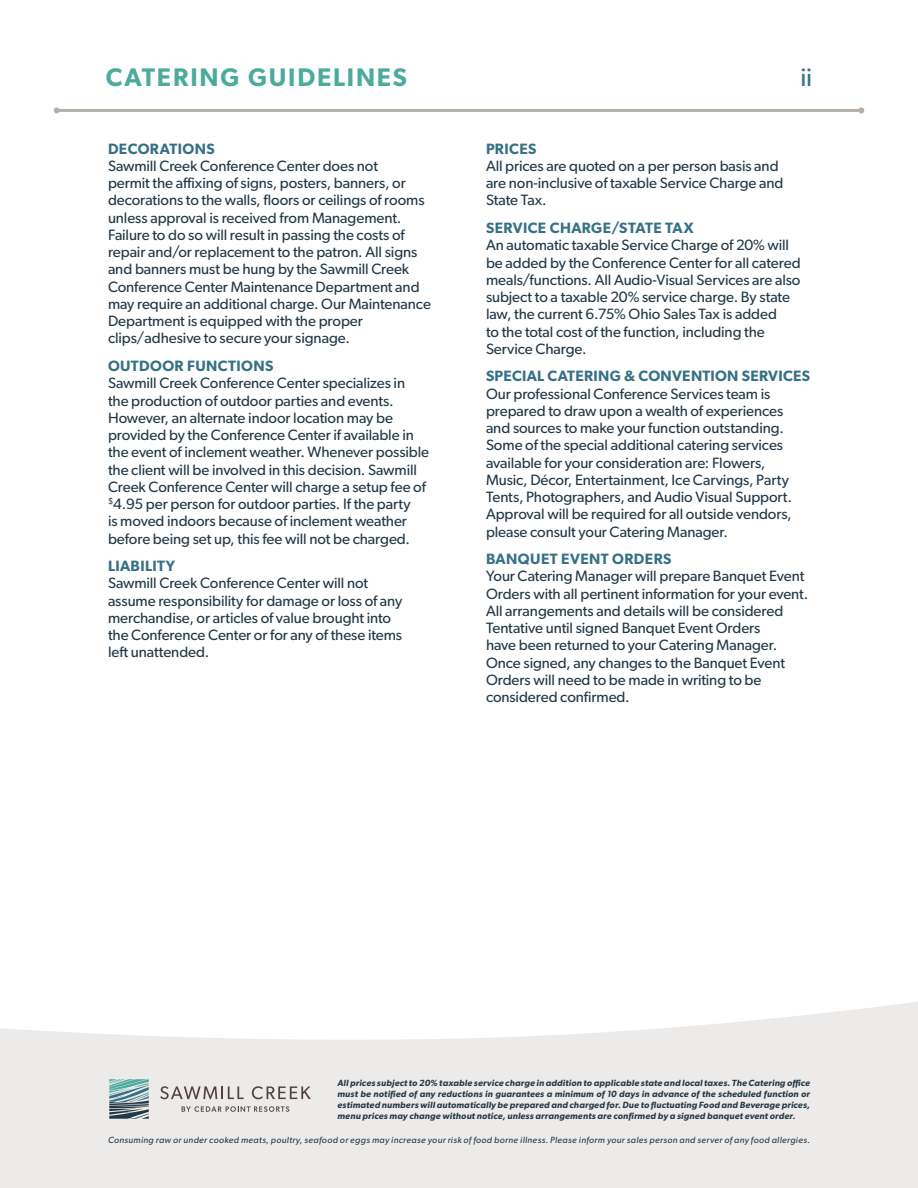
<style>
.page{position:relative;width:918px;height:1188px;background:#fff}
.page>*{position:absolute;margin:0;border:0;box-sizing:border-box;transform-origin:0 0}
.t1{font:600 25.5px "Gibson";letter-spacing:.07em;color:#4cab9c}
.t2{font:25.5px "Gibson";color:#367086}
.descriptions{font:15px/17.2px "Gibson";letter-spacing:-.005em;color:#223847}
.subhead_2{font:600 15px "Gibson";letter-spacing:.025em;color:#367086}
.t3{font:italic 600 9px/10.8px "Gibson";letter-spacing:.02em;color:#223847;text-align:justify}
.t4{font:italic 9px "Gibson";letter-spacing:.04em;color:#223847}
</style>
<div class="page">
<svg style="left:0;top:1023px;width:918px;height:39px;fill:#ecebe9"></svg>
<svg style="left:731px;top:1002px;width:187px;height:21px"></svg>
<div style="left:0;top:1062px;width:918px;height:126px;background:#ecebe9"></div>
<hr style="left:57px;top:109px;width:804px;height:3px;background:#b5afa9">
<svg style="left:858px;top:107px;width:6px;height:6px"></svg>
<svg style="left:54px;top:107px;width:6px;height:6px"></svg>
<svg style="left:160px;top:1086px;width:84px;height:13px"></svg>
<svg style="left:252px;top:1086px;width:59px;height:13px"></svg>
<svg style="left:182px;top:1106px;width:107px;height:6px"></svg>
<svg style="left:109px;top:1079px;width:40px;height:40px;background:#7e9da1"></svg>
<h1 class="t1" style="left:106px;top:61px;width:303px">CATERING GUIDELINES</h1>
<h1 class="t2" style="left:800px;top:61px;width:13px">ii</h1>
<p class="subhead_2" style="left:108px;top:140px;width:51px">DECORATI</p>
<p class="subhead_2" style="left:182px;top:140px;width:23px">ONS</p>
<p class="descriptions" style="left:108px;top:157px;width:324px">Sawmill Creek Conference Center does not<br>permit the affixing of signs, posters, banners, or decorations to the walls, floors or ceilings of rooms unless approval is received from Management.<br>Failure to do so will result in passing the costs of repair and/or replacement to the patron. All signs and banners must be hung by the Sawmill Creek Conference Center Maintenance Department and may require an additional charge. Our Maintenance Department is equipped with the proper clips/adhesive to secure your signage.</p>
<p class="subhead_2" style="left:108px;top:357px;width:23px">OUTD</p>
<p class="subhead_2" style="left:150px;top:357px;width:114px">OOR FUNCTIONS</p>
<p class="descriptions" style="left:108px;top:374px;width:323px">Sawmill Creek Conference Center specializes in the production of outdoor parties and events.<br>However, an alternate indoor location may be provided by the Conference Center if available in the event of inclement weather. Whenever possible the client will be involved in this decision. Sawmill Creek Conference Center will charge a setup fee of <sup>$</sup>4.95 per person for outdoor parties. If the party<br>is moved indoors because of inclement weather before being set up, this fee will not be charged.</p>
<p class="subhead_2" style="left:108px;top:557px;width:40px">LIABILIT</p>
<p class="subhead_2" style="left:166px;top:557px;width:11px">Y</p>
<p class="descriptions" style="left:108px;top:574px;width:296px">Sawmill Creek Conference Center will not assume responsibility for damage or loss of any merchandise, or articles of value brought into the Conference Center or for any of these items left unattended.</p>
<p class="subhead_2" style="left:486px;top:140px;width:43px">PRICES</p>
<p class="descriptions" style="left:486px;top:157px;width:299px">All prices are quoted on a per person basis and are non-inclusive of taxable Service Charge and<br>State Tax.</p>
<p class="subhead_2" style="left:486px;top:219px;width:97px">SERVICE CHARGE</p>
<p class="subhead_2" style="left:611px;top:219px;width:18px">/STATE</p>
<p class="subhead_2" style="left:665px;top:219px;width:30px">TA X</p>
<p class="descriptions" style="left:486px;top:236px;width:316px">An automatic taxable Service Charge of 20% will be added by the Conference Center for all catered meals/functions. All Audio-Visual Services are also subject to a taxable 20% service charge. By state law, the current 6.75% Ohio Sales Tax is added<br>to the total cost of the function, including the Service Charge.</p>
<p class="subhead_2" style="left:486px;top:367px;width:82px">SPECIAL CATERING</p>
<p class="subhead_2" style="left:624px;top:367px;width:67px">&amp; CONVENTI</p>
<p class="subhead_2" style="left:715px;top:367px;width:87px">ON SERVICES</p>
<p class="descriptions" style="left:486px;top:384px;width:308px">Our professional Conference Services team is prepared to draw upon a wealth of experiences and sources to make your function outstanding.<br>Some of the special additional catering services available for your consideration are: Flowers, Music, Décor, Entertainment, Ice Carvings, Party Tents, Photographers, and Audio Visual Support.<br>Approval will be required for all outside vendors, please consult your Catering Manager.</p>
<p class="subhead_2" style="left:486px;top:550px;width:55px">BANQUET</p>
<p class="subhead_2" style="left:561px;top:550px;width:30px">EVENT</p>
<p class="subhead_2" style="left:612px;top:550px;width:23px">ORDERS</p>
<p class="descriptions" style="left:486px;top:567px;width:324px">Your Catering Manager will prepare Banquet Event Orders with all pertinent information for your event.<br>All arrangements and details will be considered Tentative until signed Banquet Event Orders<br>have been returned to your Catering Manager.<br>Once signed, any changes to the Banquet Event Orders will need to be made in writing to be considered confirmed.</p>
<p class="t3" style="left:338px;top:1078px;width:474px">All prices subject to 20% taxable service charge in addition to applicable state and local taxes. The Catering office must be notified of any reductions in guarantees a minimum of 10 days in advance of the scheduled function or estimated numbers will automatically be prepared and charged for. Due to fluctuating Food and Beverage prices, menu prices may change without notice, unless arrangements are confirmed by a signed banquet event order.</p>
<p class="t4" style="left:108px;top:1135px;width:703px">Consuming raw or under cooked meats, poultry, seafood or eggs may increase your risk of food borne illness. Please inform your sales person and server of any food allergies.</p>
</div>
